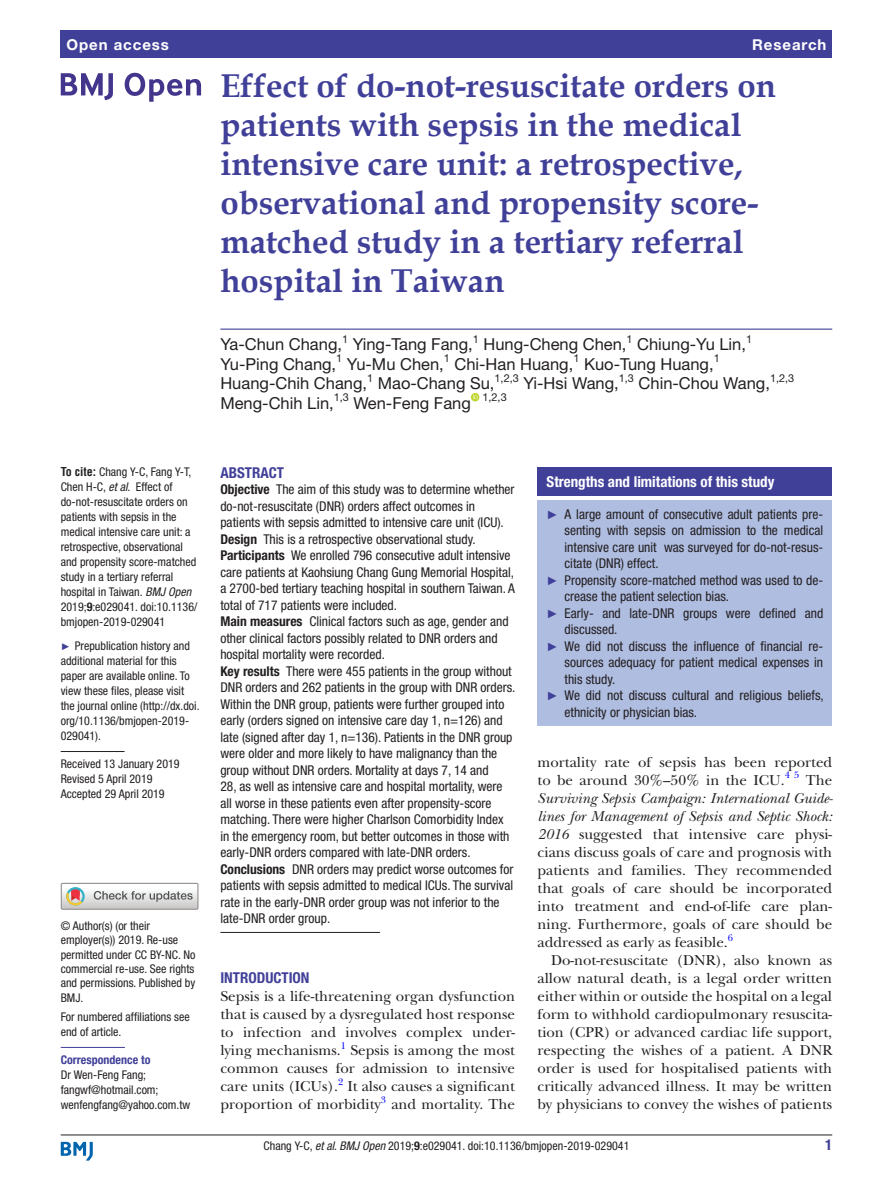
<style>
.page{position:relative;width:893px;height:1191px;background:#fff}
.page>*{position:absolute;margin:0;border:0;box-sizing:border-box;transform-origin:0 0}
.t1{font:700 33px/39px "Book Antiqua";color:#414099}
.t2{font:16.5px "Helvetica Neue LT Std";color:#231f20}
.t3{font:15px/18px "New Baskerville";color:#231f20;text-align:justify}
.t4{font:700 condensed 15px "Helvetica Neue LT Std";color:#fff}
.t5{font:700 condensed 15px "Helvetica Neue LT Std";color:#414099}
.t6{font:700 15px "Helvetica Neue LT Std";letter-spacing:.065em;color:#fff}
.t7{font:condensed 13.5px/16.5px "Helvetica Neue LT Std";color:#231f20}
.t8{font:condensed 12px/15px "Helvetica Neue LT Std";color:#231f20}
.t9{font:700 condensed 12px "Helvetica Neue LT Std";color:#414099}
.t10{font:10.95px "Helvetica Neue LT Std";color:#231f20}
.t11{font:9.9px "New Baskerville";color:#00f}
.s1{font-family:"Helvetica LT Std";font-weight:700}
.s2{font-style:italic}
.s3{font-weight:700}
.s4{font-family:"Arial";font-stretch:normal;font-size:9.75px;color:#414099}
.s5{font-family:"Arial";font-stretch:normal;font-size:12px;color:#414099}
</style>
<div class="page">
<hr style="left:61px;top:1134px;width:771px;height:1px;background:#231f20">
<svg style="left:61px;top:1141px;width:32px;height:19px"></svg>
<div style="left:61px;top:31px;width:771px;height:27px;background:#414099"></div>
<hr style="left:220px;top:328px;width:612px;height:2px;background:#414099">
<svg style="left:471px;top:393px;width:8px;height:8px"></svg>
<hr style="left:61px;top:751px;width:64px;height:1px;background:#231f20">
<hr style="left:61px;top:1047px;width:64px;height:1px;background:#414099">
<svg style="left:61px;top:73px;width:52px;height:27px"></svg>
<svg style="left:125px;top:73px;width:76px;height:29px"></svg>
<div style="left:61px;top:882px;width:138px;height:27px;border:1px solid #969090"></div>
<svg style="left:61px;top:883px;width:137px;height:26px"></svg>
<hr style="left:220px;top:932px;width:160px;height:1px;background:#231f20">
<div style="left:538px;top:467px;width:294px;height:29px;background:#414099"></div>
<div style="left:538px;top:500px;width:294px;height:225px;background:#afbde1"></div>
<p class="t6" style="left:66px;top:35px;width:104px">Open access</p>
<p class="t6" style="left:752px;top:35px;width:76px">Research</p>
<h1 class="t1" style="left:220px;top:66px;width:557px">Effect of do-not-resuscitate orders on patients with sepsis in the medical intensive care unit: a retrospective, observational and propensity score&shy;matched study in a tertiary referral hospital in Taiwan</h1>
<p class="t2" style="left:220px;top:335px;width:123px">Ya-Chun Chang,</p>
<p class="t10" style="left:342px;top:332px;width:8px">1</p>
<p class="t2" style="left:353px;top:335px;width:122px">Ying-Tang Fang,</p>
<p class="t10" style="left:473px;top:332px;width:8px">1</p>
<p class="t2" style="left:483px;top:335px;width:145px">Hung-Cheng Chen,</p>
<p class="t10" style="left:627px;top:332px;width:8px">1</p>
<p class="t2" style="left:637px;top:335px;width:110px">Chiung-Yu Lin,</p>
<p class="t10" style="left:746px;top:332px;width:8px">1</p>
<p class="t2" style="left:220px;top:354px;width:117px">Yu-Ping Chang,</p>
<p class="t10" style="left:336px;top:352px;width:8px">1</p>
<p class="t2" style="left:347px;top:354px;width:98px">Yu-Mu Chen,</p>
<p class="t10" style="left:444px;top:352px;width:8px">1</p>
<p class="t2" style="left:454px;top:354px;width:120px">Chi-Han Huang,</p>
<p class="t10" style="left:573px;top:352px;width:8px">1</p>
<p class="t2" style="left:584px;top:354px;width:131px">Kuo-Tung Huang,</p>
<p class="t10" style="left:714px;top:352px;width:8px">1</p>
<p class="t2" style="left:220px;top:374px;width:148px">Huang-Chih Chang,</p>
<p class="t10" style="left:367px;top:371px;width:8px">1</p>
<p class="t2" style="left:378px;top:374px;width:118px">Mao-Chang Su,</p>
<p class="t10" style="left:495px;top:371px;width:26px">1,2,3</p>
<p class="t2" style="left:523px;top:374px;width:97px">Yi-Hsi Wang,</p>
<p class="t10" style="left:619px;top:371px;width:17px">1,3</p>
<p class="t2" style="left:639px;top:374px;width:133px">Chin-Chou Wang,</p>
<p class="t10" style="left:770px;top:371px;width:26px">1,2,3</p>
<p class="t2" style="left:220px;top:393px;width:115px">Meng-Chih Lin,</p>
<p class="t10" style="left:334px;top:391px;width:17px">1,3</p>
<p class="t2" style="left:354px;top:393px;width:119px">Wen-Feng Fang</p>
<p class="t10" style="left:482px;top:391px;width:26px">1,2,3</p>
<p class="t8" style="left:61px;top:464px;width:138px"><span class="s1">To cite:</span> Chang Y-C, Fang Y-T,<br>Chen H-C, <span class="s2">et al</span>. Effect of do-not-resuscitate orders on patients with sepsis in the medical intensive care unit: a retrospective, observational and propensity score-matched study in a tertiary referral hospital in Taiwan. <span class="s2">BMJ Open<br></span>2019;<span class="s3">9</span>:e029041. doi:10.1136/ bmjopen-2019-029041</p>
<p class="t8" style="left:61px;top:638px;width:140px"><span class="s4">►</span> Prepublication history and additional material for this paper are available online. To view these files, please visit the journal online (http://dx.doi. org/10.1136/bmjopen-2019-<br>029041).</p>
<p class="t8" style="left:61px;top:756px;width:120px">Received 13 January 2019<br>Revised 5 April 2019<br>Accepted 29 April 2019</p>
<p class="t8" style="left:61px;top:918px;width:136px;line-height:14.4px">© Author(s) (or their employer(s)) 2019. Re-use permitted under CC BY-NC. No commercial re-use. See rights and permissions. Published by<br>BMJ.</p>
<p class="t8" style="left:61px;top:1009px;width:130px">For numbered affiliations see end of article.</p>
<p class="t9" style="left:61px;top:1052px;width:91px">Correspondence to</p>
<p class="t8" style="left:61px;top:1067px;width:131px">Dr Wen-Feng Fang; fangwf@hotmail.com; wenfengfang@yahoo.com.tw</p>
<p class="t5" style="left:220px;top:463px;width:65px">Abstract</p>
<p class="t7" style="left:220px;top:481px;width:297px"><span class="s3">Objective</span> The aim of this study was to determine whether do-not-resuscitate (DNR) orders affect outcomes in patients with sepsis admitted to intensive care unit (ICU).<br><span class="s3">Design</span> This is a retrospective observational study.<br><span class="s3">Participants</span> We enrolled 796 consecutive adult intensive care patients at Kaohsiung Chang Gung Memorial Hospital, a 2700-bed tertiary teaching hospital in southern Taiwan. A total of 717 patients were included.<br><span class="s3">Main measures</span> Clinical factors such as age, gender and other clinical factors possibly related to DNR orders and hospital mortality were recorded.<br><span class="s3">Key results</span> There were 455 patients in the group without DNR orders and 262 patients in the group with DNR orders.<br>Within the DNR group, patients were further grouped into early (orders signed on intensive care day 1, n=126) and late (signed after day 1, n=136). Patients in the DNR group were older and more likely to have malignancy than the group without DNR orders. Mortality at days 7, 14 and<br>28, as well as intensive care and hospital mortality, were all worse in these patients even after propensity-score matching. There were higher Charlson Comorbidity Index in the emergency room, but better outcomes in those with early-DNR orders compared with late-DNR orders.<br><span class="s3">Conclusions</span> DNR orders may predict worse outcomes for patients with sepsis admitted to medical ICUs. The survival rate in the early-DNR order group was not inferior to the late-DNR order group.</p>
<p class="t5" style="left:220px;top:969px;width:91px">Introduction</p>
<p class="t3" style="left:220px;top:987px;width:296px">Sepsis is a life-threatening organ dysfunction that is caused by a dysregulated host response to infection and involves complex under&shy;lying mechanisms.</p>
<p class="t11" style="left:341px;top:1039px;width:7px">1</p>
<p class="t3" style="left:220px;top:1041px;width:296px;text-indent:130px">Sepsis is among the most common causes for admission to intensive care units (ICUs).</p>
<p class="t11" style="left:338px;top:1075px;width:7px">2</p>
<p class="t3" style="left:220px;top:1077px;width:296px;text-align:right">It also causes a significant<br>proportion of morbidity<sup>3</sup> and mortality. The</p>
<p class="t4" style="left:547px;top:472px;width:229px">Strengths and limitations of this study</p>
<p class="t7" style="left:547px;top:505px;width:278px"><span class="s5">►</span> A large amount of consecutive adult patients pre-</p>
<p class="t7" style="left:565px;top:522px;width:260px">senting with sepsis on admission to the medical</p>
<p class="t7" style="left:565px;top:538px;width:260px">intensive care unit was surveyed for do-not-resus-</p>
<p class="t7" style="left:565px;top:555px;width:96px">citate (DNR) effect.</p>
<p class="t7" style="left:547px;top:571px;width:278px"><span class="s5">►</span> Propensity score-matched method was used to de-</p>
<p class="t7" style="left:565px;top:588px;width:166px">crease the patient selection bias.</p>
<p class="t7" style="left:547px;top:604px;width:278px"><span class="s5">►</span> Early- and late-DNR groups were defined and</p>
<p class="t7" style="left:565px;top:621px;width:54px">discussed.</p>
<p class="t7" style="left:547px;top:637px;width:278px"><span class="s5">►</span> We did not discuss the influence of financial re-</p>
<p class="t7" style="left:565px;top:654px;width:260px">sources adequacy for patient medical expenses in</p>
<p class="t7" style="left:565px;top:670px;width:52px">this study.</p>
<p class="t7" style="left:547px;top:687px;width:279px"><span class="s5">►</span> We did not discuss cultural and religious beliefs,</p>
<p class="t7" style="left:565px;top:703px;width:134px">ethnicity or physician bias.</p>
<p class="t3" style="left:538px;top:753px;width:297px">mortality rate of sepsis has been reported to be around 30%–50% in the ICU.<sup>4</sup> <sup>5</sup> The <span class="s2">Surviving Sepsis Campaign: International Guide&shy;lines for Management of Sepsis and Septic Shock:<br>2016</span> suggested that intensive care physi&shy;cians discuss goals of care and prognosis with patients and families. They recommended that goals of care should be incorporated into treatment and end-of-life care plan&shy;ning. Furthermore, goals of care should be addressed as early as feasible.</p>
<p class="t11" style="left:728px;top:931px;width:7px">6</p>
<p class="t3" style="left:538px;top:951px;width:296px;text-indent:14px">Do-not-resuscitate (DNR), also known as allow natural death, is a legal order written either within or outside the hospital on a legal form to withhold cardiopulmonary resuscita&shy;tion (CPR) or advanced cardiac life support, respecting the wishes of a patient. A DNR order is used for hospitalised patients with critically advanced illness. It may be written by physicians to convey the wishes of patients</p>
<p class="t8" style="left:264px;top:1137px;width:367px">Chang Y-C, <span class="s2">et al</span>. <span class="s2">BMJ Open</span> 2019;<span class="s3">9</span>:e029041. doi:10.1136/bmjopen-2019-029041</p>
<p class="t5" style="left:825px;top:1135px;width:9px">1</p>
</div>
